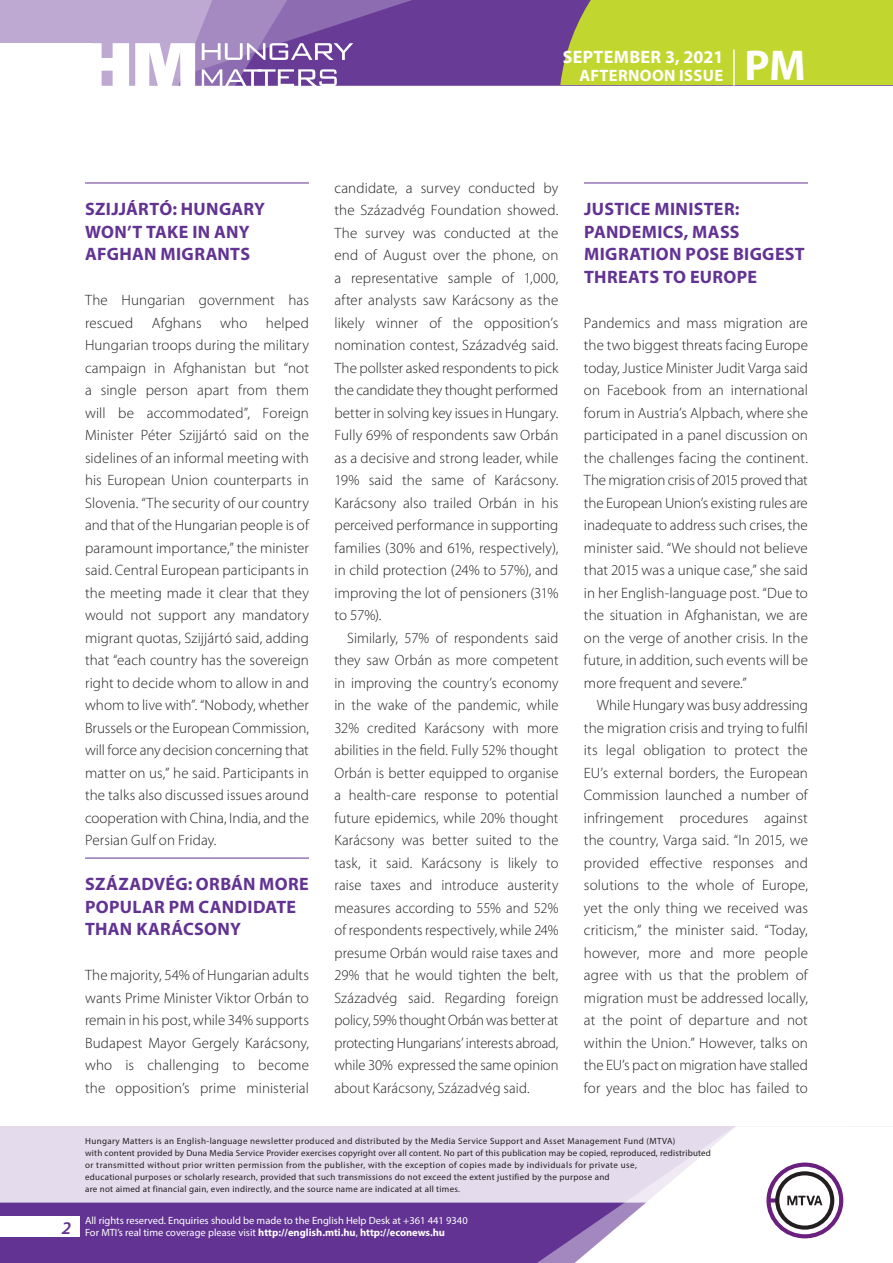
<style>
.page{position:relative;width:893px;height:1263px;background:#fff}
.page>*{position:absolute;margin:0;border:0;box-sizing:border-box;transform-origin:0 0}
.t1{font:700 43.35px "Myriad Pro";color:#fff}
._01_cimsor{font:700 18px/22.5px "Myriad Pro";letter-spacing:.015em;color:#623393}
.t2{font:700 18px "Myriad Pro";letter-spacing:.02em;color:#fff}
.t3{font:italic 600 18px "Myriad Pro";color:#623393}
.t4{font:700 16.5px "Myriad Pro";letter-spacing:.02em;color:#fff}
._03_kenyer_szöveg-1{font:300 15px/22.5px "Myriad Pro";letter-spacing:.005em;color:#231f20;text-align:justify}
._03_kenyer_szöveg-2{font:300 15px/22.5px "Myriad Pro";letter-spacing:.005em;color:#231f20;text-align:justify}
.t5{font:10.5px/12px "Myriad Pro";color:#fff}
.t6{font:9px/12px "Myriad Pro";letter-spacing:.03em;color:#231f20}
.s1{font-weight:700}
</style>
<div class="page">
<div style="left:0;top:1126px;width:893px;height:137px;background:#e4dcec"></div>
<div style="left:0;top:1202px;width:506px;height:61px;background:#623393"></div>
<svg style="left:506px;top:1202px;width:69px;height:61px;background:#6b3e99"></svg>
<svg style="left:575px;top:1126px;width:318px;height:137px"></svg>
<div style="left:0;top:1216px;width:79px;height:20px;background:#fff"></div>
<div style="left:0;top:0;width:893px;height:85px;background:#683b97"></div>
<div style="left:560px;top:0;width:333px;height:85px;background:#c1d72f"></div>
<hr style="left:733px;top:49px;width:2px;height:37px;background:#fff">
<svg style="left:0;top:0;width:479px;height:86px"></svg>
<hr style="left:85px;top:183px;width:224px;height:1px;background:#623393">
<hr style="left:85px;top:858px;width:224px;height:1px;background:#623393">
<hr style="left:584px;top:183px;width:224px;height:1px;background:#623393">
<p class="t2" style="left:563px;top:45px;width:162px">September 3, 2021</p>
<p class="t4" style="left:579px;top:65px;width:144px">AFTERNOON ISSUE</p>
<h1 class="t1" style="left:745px;top:37px;width:63px">PM</h1>
<p class="_01_cimsor" style="left:85px;top:197px;width:181px">SZIJJÁRTÓ: HUNGARY<br>WON’T TAKE IN ANY<br>AFGHAN MIGRANTS</p>
<p class="_03_kenyer_szöveg-1" style="left:85px;top:289px;width:225px">The Hungarian government has rescued Afghans who helped Hungarian troops during the military campaign in Afghanistan but “not a single person apart from them will be accommodated”, Foreign Minister Péter Szijjártó said on the sidelines of an informal meeting with his European Union counterparts in Slovenia. “The security of our country and that of the Hungarian people is of paramount importance,” the minister said. Central European participants in the meeting made it clear that they would not support any mandatory migrant quotas, Szijjártó said, adding that “each country has the sovereign right to decide whom to allow in and whom to live with”. “Nobody, whether Brussels or the European Commission, will force any decision concerning that matter on us,” he said. Participants in the talks also discussed issues around cooperation with China, India, and the Persian Gulf on Friday.</p>
<p class="_01_cimsor" style="left:85px;top:872px;width:214px">SZÁZADVÉG: ORBÁN MORE<br>POPULAR PM CANDIDATE<br>THAN KARÁCSONY</p>
<p class="_03_kenyer_szöveg-1" style="left:85px;top:964px;width:225px">The majority, 54% of Hungarian adults wants Prime Minister Viktor Orbán to remain in his post, while 34% supports Budapest Mayor Gergely Karácsony, who is challenging to become the opposition’s prime ministerial</p>
<p class="_03_kenyer_szöveg-1" style="left:334px;top:176px;width:225px">candidate, a survey conducted by the Századvég Foundation showed.<br>The survey was conducted at the end of August over the phone, on a representative sample of 1,000, after analysts saw Karácsony as the likely winner of the opposition’s nomination contest, Századvég said.<br>The pollster asked respondents to pick the candidate they thought performed better in solving key issues in Hungary.<br>Fully 69% of respondents saw Orbán as a decisive and strong leader, while 19% said the same of Karácsony.<br>Karácsony also trailed Orbán in his perceived performance in supporting families (30% and 61%, respectively), in child protection (24% to 57%), and improving the lot of pensioners (31% to 57%).</p>
<p class="_03_kenyer_szöveg-2" style="left:334px;top:626px;width:225px;text-indent:13px">Similarly, 57% of respondents said they saw Orbán as more competent in improving the country’s economy in the wake of the pandemic, while 32% credited Karácsony with more abilities in the field. Fully 52% thought Orbán is better equipped to organise a health-care response to potential future epidemics, while 20% thought Karácsony was better suited to the task, it said. Karácsony is likely to raise taxes and introduce austerity measures according to 55% and 52% of respondents respectively, while 24% presume Orbán would raise taxes and 29% that he would tighten the belt, Századvég said. Regarding foreign policy, 59% thought Orbán was better at protecting Hungarians’ interests abroad, while 30% expressed the same opinion about Karácsony, Századvég said.</p>
<p class="_01_cimsor" style="left:584px;top:197px;width:222px">JUSTICE MINISTER:<br>PANDEM ICS, MASS<br>MIGRATION POSE BIGGEST<br>THREATS TO EUROPE</p>
<p class="_03_kenyer_szöveg-1" style="left:584px;top:311px;width:225px">Pandemics and mass migration are the two biggest threats facing Europe today, Justice Minister Judit Varga said on Facebook from an international forum in Austria’s Alpbach, where she participated in a panel discussion on the challenges facing the continent.<br>The migration crisis of 2015 proved that the European Union’s existing rules are inadequate to address such crises, the minister said. “We should not believe that 2015 was a unique case,” she said in her English-language post. “Due to the situation in Afghanistan, we are on the verge of another crisis. In the future, in addition, such events will be more frequent and severe.”</p>
<p class="_03_kenyer_szöveg-2" style="left:584px;top:694px;width:225px;text-indent:13px">While Hungary was busy addressing the migration crisis and trying to fulfil its legal obligation to protect the EU’s external borders, the European Commission launched a number of infringement procedures against the country, Varga said. “In 2015, we provided effective responses and solutions to the whole of Europe, yet the only thing we received was criticism,” the minister said. “Today, however, more and more people agree with us that the problem of migration must be addressed locally, at the point of departure and not within the Union.” However, talks on the EU’s pact on migration have stalled for years and the bloc has failed to</p>
<p class="t3" style="left:62px;top:1217px;width:11px">2</p>
<p class="t6" style="left:85px;top:1134px;width:627px">Hungary Matters is an English-language newsletter produced and distributed by the Media Service Support and Asset Management Fund (MTVA)<br>with content provided by Duna Media Service Provider exercises copyright over all content. No part of this publication may be copied, reproduced, redistributed or transmitted without prior written permission from the publisher, with the exception of copies made by individuals for private use,<br>educational purposes or scholarly research, provided that such transmissions do not exceed the extent justified by the purpose and<br>are not aimed at financial gain, even indirectly, and the source name are indicated at all times.</p>
<p class="t5" style="left:85px;top:1214px;width:384px">All rights reserved. Enquiries should be made to the English Help Desk at +361 441 9340<br>For MTI’s real time coverage please visit <span class="s1">http://english.mti.hu</span>, <span class="s1">http://econews.hu</span></p>
</div>
